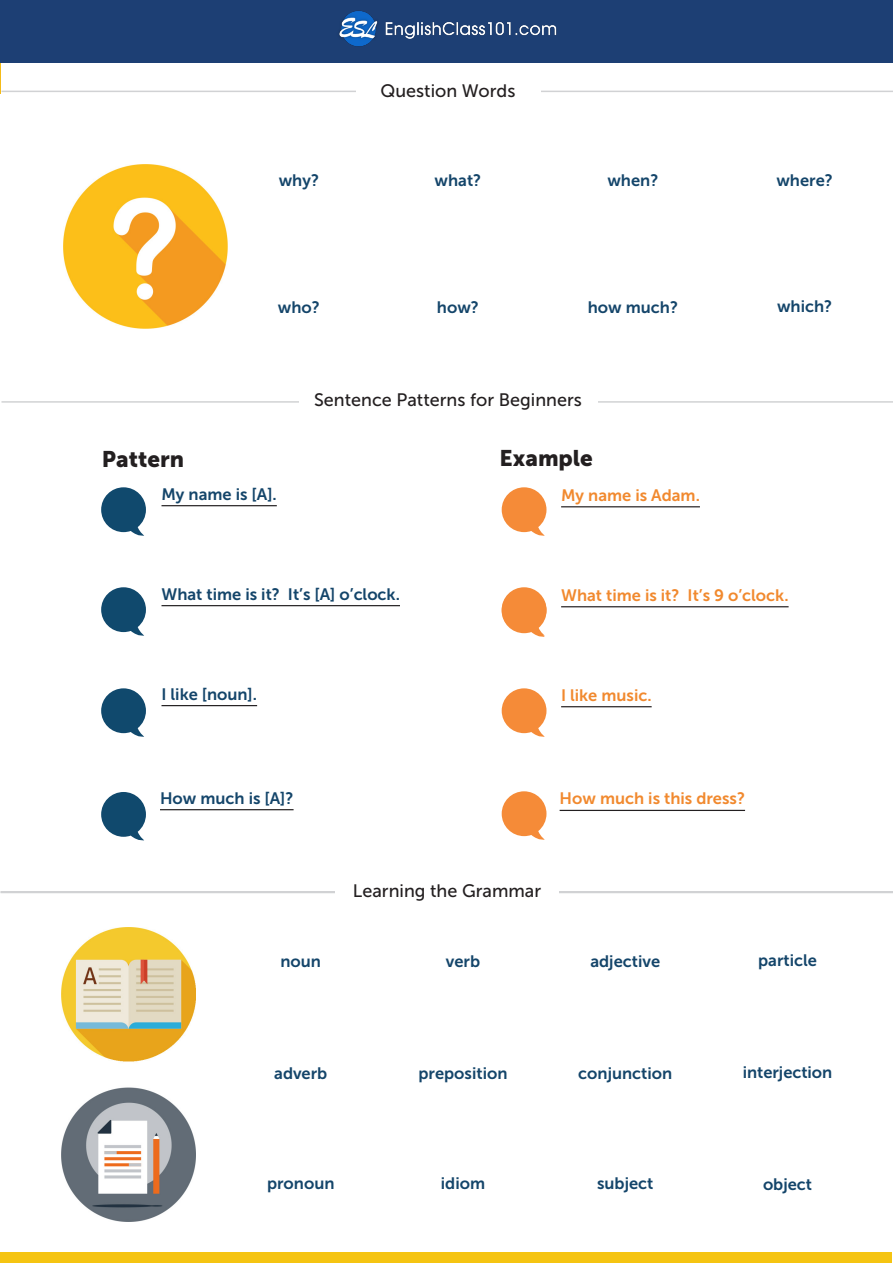
<style>
.page{position:relative;width:893px;height:1263px;background:#fff}
.page>*{position:absolute;margin:0;border:0;box-sizing:border-box;transform-origin:0 0}
.t1{font:22.5px "Museo Sans 900";color:#231f20}
.t2{font:18px "Museo Sans 500";color:#231f20}
.t3{font:16.5px "Museo Sans 700";color:#14456a}
.t4{font:16.5px "Museo Sans 700";color:#f1892e}
</style>
<div class="page">
<hr style="left:1px;top:91px;width:892px;height:1px;background:#d1d2d4">
<div style="left:356px;top:70px;width:184px;height:41px;background:#fff"></div>
<div style="left:0;top:1252px;width:891px;height:11px;background:#f5c412"></div>
<hr style="left:0;top:63px;width:1px;height:31px;background:#f4bb18">
<hr style="left:1px;top:401px;width:892px;height:2px;background:#d1d2d4">
<div style="left:299px;top:379px;width:298px;height:41px;background:#fff"></div>
<hr style="left:1px;top:892px;width:892px;height:1px;background:#d1d2d4">
<hr style="left:1px;top:891px;width:892px;height:1px;background:#d1d2d4">
<hr style="left:161px;top:505px;width:116px;height:1px;background:#231f20">
<hr style="left:161px;top:605px;width:239px;height:1px;background:#231f20">
<hr style="left:161px;top:705px;width:96px;height:1px;background:#231f20">
<hr style="left:160px;top:809px;width:134px;height:1px;background:#231f20">
<hr style="left:561px;top:506px;width:139px;height:1px;background:#231f20">
<hr style="left:561px;top:606px;width:228px;height:1px;background:#231f20">
<hr style="left:561px;top:706px;width:91px;height:1px;background:#231f20">
<hr style="left:560px;top:810px;width:185px;height:1px;background:#231f20">
<svg style="left:101px;top:487px;width:45px;height:49px"></svg>
<svg style="left:101px;top:587px;width:45px;height:49px"></svg>
<svg style="left:101px;top:688px;width:45px;height:49px"></svg>
<svg style="left:101px;top:792px;width:45px;height:49px"></svg>
<svg style="left:502px;top:487px;width:44px;height:49px"></svg>
<svg style="left:502px;top:587px;width:44px;height:50px"></svg>
<svg style="left:502px;top:688px;width:44px;height:49px"></svg>
<svg style="left:502px;top:791px;width:44px;height:49px"></svg>
<div style="left:335px;top:870px;width:224px;height:41px;background:#fff"></div>
<img style="left:61px;top:928px;width:134px;height:294px">
<img style="left:64px;top:165px;width:163px;height:163px">
<div style="left:0;top:0;width:893px;height:63px;background:#1d3f74"></div>
<img style="left:339px;top:11px;width:218px;height:35px">
<p class="t3" style="left:279px;top:171px;width:42px">why?</p>
<p class="t3" style="left:278px;top:298px;width:44px">who?</p>
<p class="t2" style="left:380px;top:81px;width:137px">Question Words</p>
<p class="t3" style="left:435px;top:171px;width:48px">what?</p>
<p class="t3" style="left:437px;top:298px;width:44px">how?</p>
<p class="t3" style="left:607px;top:171px;width:52px">when?</p>
<p class="t3" style="left:588px;top:298px;width:92px">how much?</p>
<p class="t2" style="left:314px;top:390px;width:269px">Sentence Patterns for Beginners</p>
<h1 class="t1" style="left:102px;top:446px;width:84px">Pattern</h1>
<h1 class="t1" style="left:500px;top:446px;width:95px">Example</h1>
<p class="t3" style="left:161px;top:485px;width:117px">My name is [A].</p>
<p class="t4" style="left:561px;top:486px;width:140px">My name is Adam.</p>
<p class="t3" style="left:776px;top:171px;width:58px">where?</p>
<p class="t3" style="left:777px;top:298px;width:57px">which?</p>
<p class="t3" style="left:161px;top:585px;width:240px">What time is it? It’s [A] o’clock.</p>
<p class="t3" style="left:161px;top:685px;width:97px">I like [noun].</p>
<p class="t4" style="left:561px;top:586px;width:229px">What time is it? It’s 9 o’clock.</p>
<p class="t4" style="left:561px;top:686px;width:92px">I like music.</p>
<p class="t3" style="left:160px;top:789px;width:135px">How much is [A]?</p>
<p class="t3" style="left:280px;top:952px;width:42px">noun</p>
<p class="t4" style="left:560px;top:789px;width:187px">How much is this dress?</p>
<p class="t2" style="left:353px;top:881px;width:190px">Learning the Grammar</p>
<p class="t3" style="left:446px;top:952px;width:36px">verb</p>
<p class="t3" style="left:590px;top:952px;width:71px">adjective</p>
<p class="t3" style="left:758px;top:951px;width:60px">particle</p>
<p class="t3" style="left:274px;top:1064px;width:55px">adverb</p>
<p class="t3" style="left:267px;top:1174px;width:69px">pronoun</p>
<p class="t3" style="left:418px;top:1064px;width:91px">preposition</p>
<p class="t3" style="left:441px;top:1174px;width:46px">idiom</p>
<p class="t3" style="left:578px;top:1064px;width:96px">conjunction</p>
<p class="t3" style="left:597px;top:1174px;width:58px">subject</p>
<p class="t3" style="left:743px;top:1063px;width:91px">interjection</p>
<p class="t3" style="left:763px;top:1175px;width:51px">object</p>
</div>
